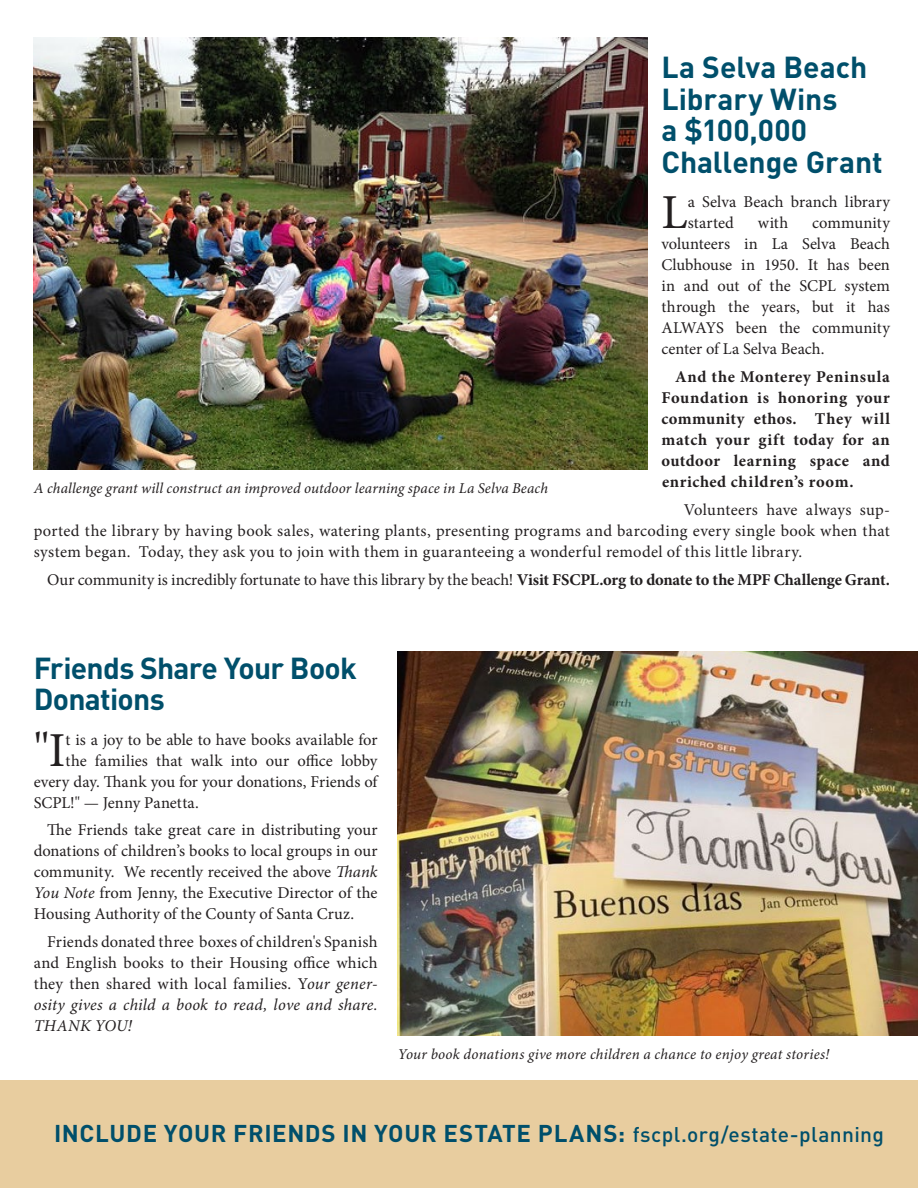
<style>
.page{position:relative;width:918px;height:1188px;background:#fff}
.page>*{position:absolute;margin:0;border:0;box-sizing:border-box;transform-origin:0 0}
.t1{font:48.75px "Minion Pro";color:#231f20}
.t2{font:700 30px/31.5px "DINOT";letter-spacing:-.005em;color:#004f6b}
.t3{font:700 30px/31.5px "DINOT";letter-spacing:-.025em;color:#004f6b}
.t4{font:700 24px "DINOT";letter-spacing:.025em;color:#004f6b}
.t5{font:16.5px/21px "Minion Pro";letter-spacing:.005em;color:#231f20;text-align:justify}
.t6{font:700 16.5px/21px "Minion Pro";letter-spacing:.035em;color:#231f20;text-align:justify}
.t7{font:italic 15px "Minion Pro";letter-spacing:.01em;color:#231f20}
.s1{font-weight:700}
.s2{font-style:italic}
.s3{font-weight:500;font-size:21px}
</style>
<div class="page">
<img style="left:34px;top:37px;width:614px;height:433px">
<img style="left:398px;top:651px;width:520px;height:385px">
<div style="left:0;top:1080px;width:918px;height:108px;background:#e8cd9f"></div>
<h2 class="t2" style="left:662px;top:51px;width:223px">La Selva Beach<br>Library Wins<br>a $100,000<br>Challenge Grant</h2>
<h1 class="t1" style="left:662px;top:180px;width:28px">L</h1>
<p class="t5" style="left:688px;top:192px;width:204px">a Selva Beach branch library started</p>
<p class="t5" style="left:758px;top:213px;width:32px">with</p>
<p class="t5" style="left:662px;top:213px;width:230px;text-indent:151px">community volunteers in La Selva Beach Clubhouse in 1950. It has been in and out of the SCPL system through the years, but it has ALWAYS been the community center of La Selva Beach.</p>
<p class="t6" style="left:662px;top:366px;width:230px;text-indent:13px">And the Monterey Peninsula Foundation is honoring your community ethos. They will match your gift today for an outdoor learning space and enriched children’s room.</p>
<p class="t5" style="left:34px;top:499px;width:858px;text-indent:650px">Volunteers have always sup&shy;ported the library by having book sales, watering plants, presenting programs and barcoding every single book when that system began. Today, they ask you to join with them in guaranteeing a wonderful remodel of this little library.</p>
<p class="t5" style="left:47px;top:569px;width:844px">Our community is incredibly fortunate to have this library by the beach! <span class="s1">Visit FSCPL.org to donate to the MPF Challenge Grant.</span></p>
<p class="t7" style="left:34px;top:479px;width:516px">A challenge grant will construct an improved outdoor learning space in La Selva Beach</p>
<h2 class="t3" style="left:34px;top:651px;width:325px">Friends Share Your Book<br>Donations</h2>
<h1 class="t1" style="left:34px;top:717px;width:33px">"I</h1>
<p class="t5" style="left:66px;top:729px;width:314px">t is a joy to be able to have books available for</p>
<p class="t5" style="left:66px;top:750px;width:314px">the families that walk into our office lobby</p>
<p class="t5" style="left:34px;top:771px;width:345px">every day. Thank you for your donations, Friends of</p>
<p class="t5" style="left:34px;top:792px;width:167px">SCPL!" — Jenny Panetta.</p>
<p class="t5" style="left:34px;top:820px;width:345px;text-indent:13px">The Friends take great care in distributing your donations of children’s books to local groups in our community. We recently received the above <span class="s2">Thank You Note</span> from Jenny, the Executive Director of the Housing Authority of the County of Santa Cruz.</p>
<p class="t5" style="left:34px;top:932px;width:345px;text-indent:13px">Friends donated three boxes of children's Spanish and English books to their Housing office which they then shared with local families. Y<span class="s2">our gener&shy;osity gives a child a book to read, love and share.<br>THANK YOU!</span></p>
<p class="t7" style="left:398px;top:1045px;width:433px">Your book donations give more children a chance to enjoy great stories!</p>
<h3 class="t4" style="left:54px;top:1118px;width:831px">INCLUDE YOUR FRIENDS IN YOUR ESTATE PLANS: <span class="s3">fscpl.org/estate-planning</span></h3>
</div>
